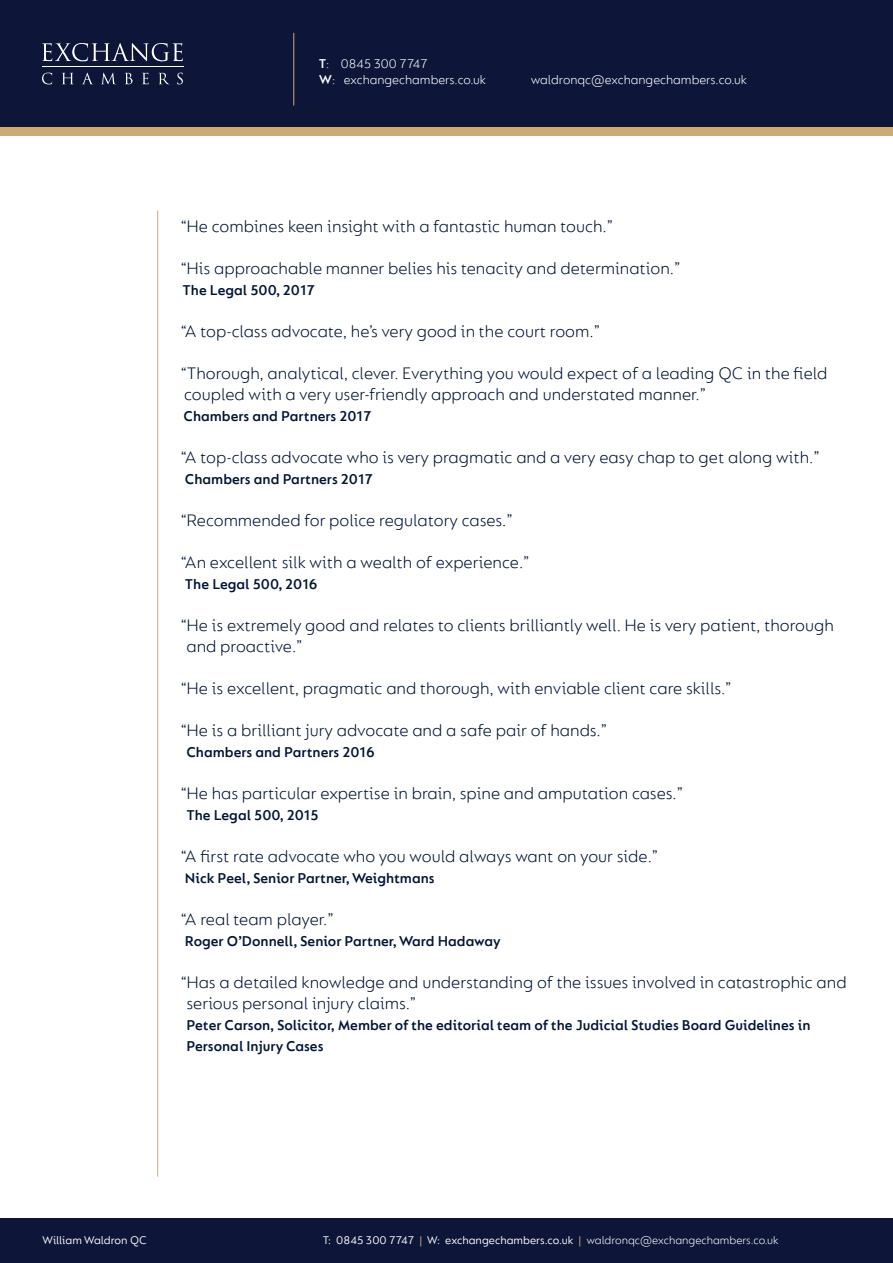
<style>
.page{position:relative;width:893px;height:1263px;background:#fff}
.page>*{position:absolute;margin:0;border:0;box-sizing:border-box;transform-origin:0 0}
.t1{font:300 18px/21px "FS Lucas";color:#001537}
.t2{font:600 15px/21px "FS Lucas";color:#001537}
.t3{font:300 13.5px/16.2px "FS Lucas";color:#fff}
.t4{font:12px "FS Lucas";color:#fff}
.s1{font-weight:600}
.s2{color:#cbaa76}
.s3{font-weight:300}
</style>
<div class="page">
<div style="left:0;top:64px;width:893px;height:72px;background:#cbaa76"></div>
<div style="left:0;top:0;width:893px;height:127px;background:#0d1638"></div>
<div style="left:0;top:1219px;width:893px;height:44px;background:#0d1638"></div>
<hr style="left:42px;top:67px;width:142px;height:1px;background:#fff">
<svg style="left:42px;top:43px;width:141px;height:18px"></svg>
<svg style="left:42px;top:73px;width:10px;height:11px"></svg>
<svg style="left:62px;top:73px;width:11px;height:11px"></svg>
<svg style="left:82px;top:73px;width:11px;height:11px"></svg>
<svg style="left:102px;top:73px;width:13px;height:11px"></svg>
<svg style="left:125px;top:73px;width:8px;height:11px"></svg>
<svg style="left:142px;top:73px;width:7px;height:11px"></svg>
<svg style="left:159px;top:73px;width:10px;height:11px"></svg>
<svg style="left:177px;top:73px;width:6px;height:11px"></svg>
<hr style="left:293px;top:33px;width:1px;height:73px;background:#cbaa76">
<hr style="left:157px;top:211px;width:1px;height:966px;background:#cbaa76">
<p class="t3" style="left:319px;top:55px;width:169px"><span class="s1">T</span>: 0845 300 7747<br><span class="s1">W</span>: exchangechambers.co.uk</p>
<p class="t3" style="left:531px;top:71px;width:218px">waldronqc@exchangechambers.co.uk</p>
<p class="t1" style="left:180px;top:215px;width:434px">“He combines keen insight with a fantastic human touch.”</p>
<p class="t1" style="left:180px;top:257px;width:502px">“His approachable manner belies his tenacity and determination.”</p>
<p class="t2" style="left:183px;top:279px;width:134px">The Legal 500, 2017</p>
<p class="t1" style="left:180px;top:320px;width:421px">“A top-class advocate, he’s very good in the court room.”</p>
<p class="t1" style="left:180px;top:362px;width:649px">“Thorough, analytical, clever. Everything you would expect of a leading QC in the field</p>
<p class="t1" style="left:184px;top:383px;width:524px">coupled with a very user-friendly approach and understated manner.”</p>
<p class="t2" style="left:183px;top:405px;width:190px">Chambers and Partners 2017</p>
<p class="t1" style="left:180px;top:446px;width:641px">“A top-class advocate who is very pragmatic and a very easy chap to get along with.”</p>
<p class="t2" style="left:185px;top:468px;width:190px">Chambers and Partners 2017</p>
<p class="t1" style="left:180px;top:509px;width:334px">“Recommended for police regulatory cases.”</p>
<p class="t1" style="left:180px;top:551px;width:351px">“An excellent silk with a wealth of experience.”</p>
<p class="t2" style="left:185px;top:573px;width:134px">The Legal 500, 2016</p>
<p class="t1" style="left:186px;top:614px;width:649px;text-indent:-6px">“He is extremely good and relates to clients brilliantly well. He is very patient, thorough and proactive.”</p>
<p class="t1" style="left:180px;top:677px;width:553px">“He is excellent, pragmatic and thorough, with enviable client care skills.”</p>
<p class="t1" style="left:180px;top:719px;width:428px">“He is a brilliant jury advocate and a safe pair of hands.”</p>
<p class="t2" style="left:186px;top:741px;width:190px">Chambers and Partners 2016</p>
<p class="t1" style="left:180px;top:782px;width:504px">“He has particular expertise in brain, spine and amputation cases.”</p>
<p class="t2" style="left:186px;top:804px;width:134px">The Legal 500, 2015</p>
<p class="t1" style="left:180px;top:845px;width:480px">“A first rate advocate who you would always want on your side.”</p>
<p class="t2" style="left:185px;top:867px;width:251px">Nick Peel, Senior Partner, Weightmans</p>
<p class="t1" style="left:180px;top:908px;width:155px">“A real team player.”</p>
<p class="t2" style="left:185px;top:930px;width:317px">Roger O’Donnell, Senior Partner, Ward Hadaway</p>
<p class="t1" style="left:186px;top:971px;width:662px;text-indent:-6px">“Has a detailed knowledge and understanding of the issues involved in catastrophic and serious personal injury claims.”</p>
<p class="t2" style="left:186px;top:1014px;width:625px">Peter Carson, Solicitor, Member of the editorial team of the Judicial Studies Board Guidelines in<br>Personal Injury Cases</p>
<p class="t4" style="left:42px;top:1233px;width:106px">William Waldron QC</p>
<p class="t4" style="left:323px;top:1233px;width:458px">T: 0845 300 7747 <span class="s2">|</span> W: exchangechambers.co.uk <span class="s2">|</span> <span class="s3">waldronqc@exchangechambers.co.uk</span></p>
</div>
